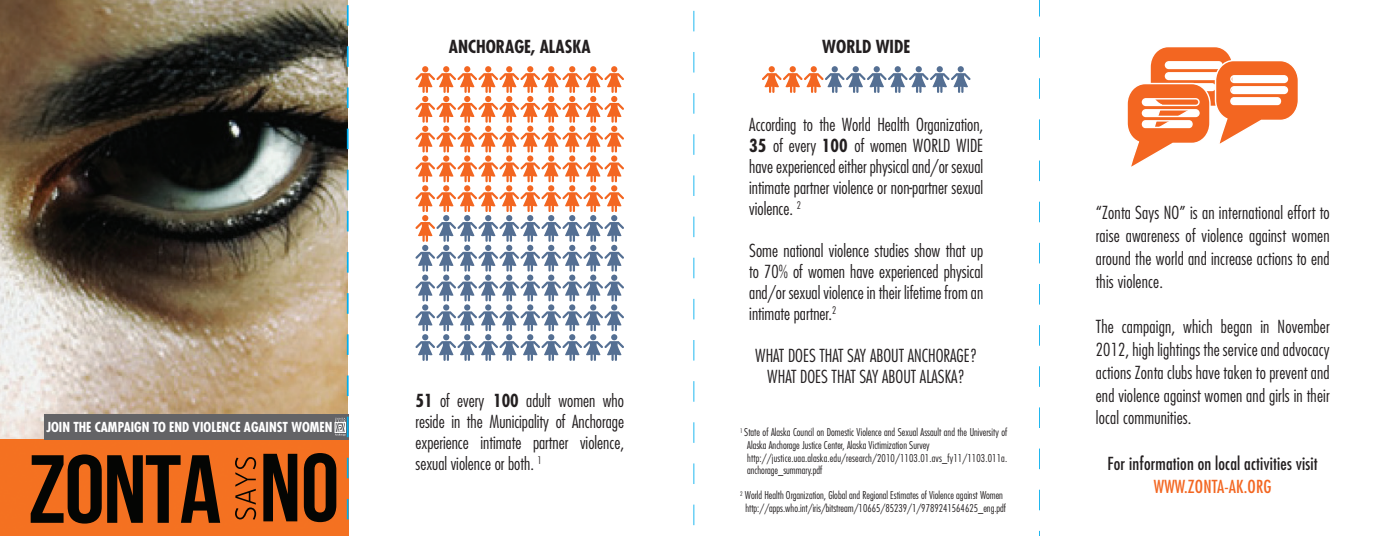
<style>
.page{position:relative;width:1386px;height:536px;background:#fff}
.page>*{position:absolute;margin:0;border:0;box-sizing:border-box;transform-origin:0 0}
.t1{font:300 condensed 17.5px/21px "Futura";color:#231f20;text-align:justify}
.t2{font:condensed 17.5px "Futura";letter-spacing:.01em;color:#231f20}
.t3{font:700 condensed 17.5px "Futura";color:#231f20}
.t4{font:condensed 17.5px "Futura";letter-spacing:.01em;color:#f36621}
.t5{font:700 condensed 13.47px "Futura";color:#fff}
.t6{font:300 condensed 10.5px/12.6px "Futura";color:#231f20}
.s1{font-weight:700}
</style>
<div class="page">
<img style="left:0;top:0;width:348px;height:439px">
<div style="left:0;top:439px;width:349px;height:97px;background:#f47121"></div>
<img style="left:235px;top:457px;width:21px;height:62px">
<img style="left:263px;top:453px;width:73px;height:69px">
<img style="left:31px;top:454px;width:189px;height:69px">
<div style="left:44px;top:414px;width:305px;height:25px;background:#636366"></div>
<svg style="left:335px;top:417px;width:11px;height:19px"></svg>
<svg style="left:415px;top:66px;width:209px;height:86px"></svg>
<div style="left:422px;top:155px;width:6px;height:7px;background:#f36621;border-radius:50%"></div>
<div style="left:443px;top:155px;width:6px;height:7px;background:#f36621;border-radius:50%"></div>
<div style="left:464px;top:155px;width:6px;height:7px;background:#f36621;border-radius:50%"></div>
<div style="left:485px;top:155px;width:6px;height:7px;background:#f36621;border-radius:50%"></div>
<div style="left:506px;top:155px;width:6px;height:7px;background:#f36621;border-radius:50%"></div>
<div style="left:527px;top:155px;width:6px;height:7px;background:#f36621;border-radius:50%"></div>
<div style="left:548px;top:155px;width:6px;height:7px;background:#f36621;border-radius:50%"></div>
<div style="left:569px;top:155px;width:6px;height:7px;background:#f36621;border-radius:50%"></div>
<div style="left:590px;top:155px;width:6px;height:7px;background:#f36621;border-radius:50%"></div>
<div style="left:611px;top:155px;width:6px;height:7px;background:#f36621;border-radius:50%"></div>
<svg style="left:415px;top:162px;width:209px;height:109px"></svg>
<div style="left:422px;top:274px;width:6px;height:7px;background:#546f93;border-radius:50%"></div>
<div style="left:443px;top:274px;width:6px;height:7px;background:#546f93;border-radius:50%"></div>
<div style="left:464px;top:274px;width:6px;height:7px;background:#546f93;border-radius:50%"></div>
<div style="left:485px;top:274px;width:6px;height:7px;background:#546f93;border-radius:50%"></div>
<div style="left:506px;top:274px;width:6px;height:7px;background:#546f93;border-radius:50%"></div>
<div style="left:527px;top:274px;width:6px;height:7px;background:#546f93;border-radius:50%"></div>
<div style="left:548px;top:274px;width:6px;height:7px;background:#546f93;border-radius:50%"></div>
<div style="left:569px;top:274px;width:6px;height:7px;background:#546f93;border-radius:50%"></div>
<div style="left:590px;top:274px;width:6px;height:7px;background:#546f93;border-radius:50%"></div>
<div style="left:611px;top:274px;width:6px;height:7px;background:#546f93;border-radius:50%"></div>
<svg style="left:415px;top:281px;width:209px;height:80px"></svg>
<svg style="left:762px;top:66px;width:209px;height:27px"></svg>
<hr style="left:347px;top:5px;width:2px;height:21px;background:#00aeef">
<hr style="left:347px;top:46px;width:2px;height:21px;background:#00aeef">
<hr style="left:347px;top:87px;width:2px;height:21px;background:#00aeef">
<hr style="left:347px;top:128px;width:2px;height:21px;background:#00aeef">
<hr style="left:347px;top:170px;width:2px;height:20px;background:#00aeef">
<hr style="left:347px;top:211px;width:2px;height:20px;background:#00aeef">
<hr style="left:347px;top:252px;width:2px;height:20px;background:#00aeef">
<hr style="left:347px;top:293px;width:2px;height:20px;background:#00aeef">
<hr style="left:347px;top:334px;width:2px;height:21px;background:#00aeef">
<hr style="left:347px;top:375px;width:2px;height:21px;background:#00aeef">
<hr style="left:347px;top:416px;width:2px;height:21px;background:#00aeef">
<hr style="left:347px;top:457px;width:2px;height:21px;background:#00aeef">
<hr style="left:347px;top:498px;width:2px;height:21px;background:#00aeef">
<svg style="left:693px;top:11px;width:1px;height:20px"></svg>
<svg style="left:693px;top:52px;width:1px;height:20px"></svg>
<svg style="left:693px;top:93px;width:1px;height:21px"></svg>
<svg style="left:693px;top:134px;width:1px;height:21px"></svg>
<svg style="left:693px;top:175px;width:1px;height:21px"></svg>
<svg style="left:693px;top:216px;width:1px;height:21px"></svg>
<svg style="left:693px;top:257px;width:1px;height:21px"></svg>
<svg style="left:693px;top:299px;width:1px;height:20px"></svg>
<svg style="left:693px;top:340px;width:1px;height:20px"></svg>
<svg style="left:693px;top:381px;width:1px;height:20px"></svg>
<svg style="left:693px;top:422px;width:1px;height:20px"></svg>
<svg style="left:693px;top:463px;width:1px;height:21px"></svg>
<svg style="left:693px;top:504px;width:1px;height:21px"></svg>
<svg style="left:1039px;top:0;width:1px;height:17px"></svg>
<svg style="left:1039px;top:37px;width:1px;height:21px"></svg>
<svg style="left:1039px;top:78px;width:1px;height:21px"></svg>
<svg style="left:1039px;top:119px;width:1px;height:21px"></svg>
<svg style="left:1039px;top:160px;width:1px;height:21px"></svg>
<svg style="left:1039px;top:202px;width:1px;height:20px"></svg>
<svg style="left:1039px;top:243px;width:1px;height:20px"></svg>
<svg style="left:1039px;top:284px;width:1px;height:20px"></svg>
<svg style="left:1039px;top:325px;width:1px;height:20px"></svg>
<svg style="left:1039px;top:366px;width:1px;height:20px"></svg>
<svg style="left:1039px;top:407px;width:1px;height:21px"></svg>
<svg style="left:1039px;top:448px;width:1px;height:21px"></svg>
<svg style="left:1039px;top:489px;width:1px;height:21px"></svg>
<svg style="left:1127px;top:47px;width:171px;height:120px"></svg>
<p class="t5" style="left:46px;top:418px;width:288px">JOIN THE CAMPAIGN TO END VIOLENCE AGAINST WOMEN</p>
<p class="t3" style="left:449px;top:35px;width:143px">ANCHORAGE, ALASKA</p>
<p class="t3" style="left:822px;top:35px;width:89px">WORLD WIDE</p>
<p class="t1" style="left:415px;top:389px;width:210px"><span class="s1">51</span> of every <span class="s1">100</span> adult women who reside in the Municipality of Anchorage experience intimate partner violence, sexual violence or both. <sup>1</sup></p>
<p class="t1" style="left:749px;top:114px;width:235px">According to the World Health Organization, <span class="s1">35</span> of every <span class="s1">100</span> of women WORLD WIDE have experienced either physical and/or sexual intimate partner violence or non-partner sexual violence. <sup>2</sup></p>
<p class="t1" style="left:749px;top:240px;width:235px">Some national violence studies show that up to 70% of women have experienced physical and/or sexual violence in their lifetime from an intimate partner.<sup>2</sup></p>
<p class="t1" style="left:755px;top:345px;width:224px;text-align:center">WHAT DOES THAT SAY ABOUT ANCHORAGE?<br>WHAT DOES THAT SAY ABOUT ALASKA?</p>
<p class="t6" style="left:747px;top:426px;width:262px;text-indent:-7px"><sup>1</sup> State of Alaska Council on Domestic Violence and Sexual Assault and the University of Alaska Anchorage Justice Center, Alaska Victimization Survey http://justice.uaa.alaska.edu/research/2010/1103.01.avs_fy11/1103.011a. anchorage_summary.pdf</p>
<p class="t6" style="left:740px;top:489px;width:267px;text-align:center"><sup>2</sup> World Health Organization, Global and Regional Estimates of Violence against Women http://apps.who.int/iris/bitstream/10665/85239/1/9789241564625_eng.pdf</p>
<p class="t1" style="left:1096px;top:201px;width:235px;line-height:22.8px">“Zonta Says NO” is an international effort to raise awareness of violence against women around the world and increase actions to end this violence.</p>
<p class="t1" style="left:1096px;top:315px;width:235px;line-height:22.8px">The campaign, which began in November 2012, high lightings the service and advocacy actions Zonta clubs have taken to prevent and end violence against women and girls in their local communities.</p>
<p class="t2" style="left:1108px;top:452px;width:212px">For information on local activities visit</p>
<p class="t4" style="left:1154px;top:475px;width:119px">WWW.ZONTA-AK.ORG</p>
</div>
